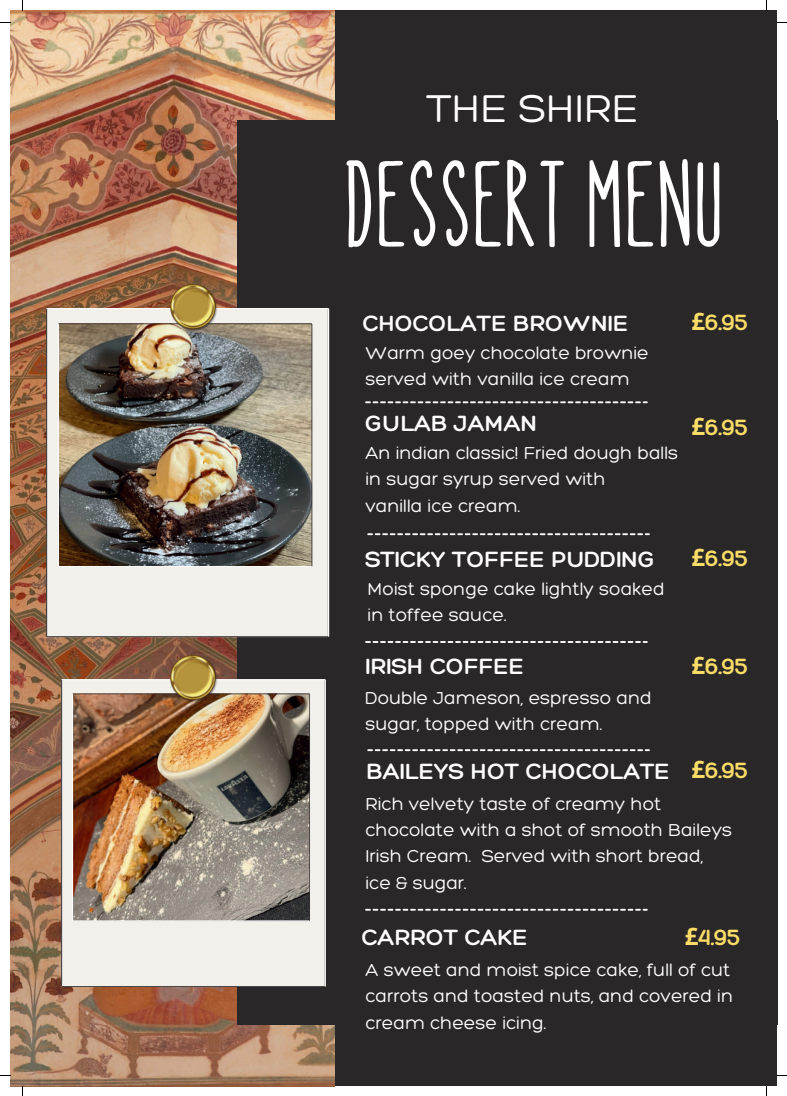
<style>
.page{position:relative;width:787px;height:1096px;background:#fff}
.page>*{position:absolute;margin:0;border:0;box-sizing:border-box;transform-origin:0 0}
.t1{font:129px "Handwrite";color:#fff}
.t2{font:300 42.12px "Hero";color:#fff}
.t3{font:300 24px "Hero";color:#fff}
.t4{font:300 24px "Hero";color:#fadc66}
.t5{font:300 18.75px/26.2px "Hero";color:#fff}
.s1{font-family:"Noto Sans";font-weight:700}
</style>
<div class="page">
<div style="left:10px;top:10px;width:767px;height:1076px;background:#292728"></div>
<img style="left:10px;top:10px;width:325px;height:1076px">
<div style="left:237px;top:120px;width:540px;height:904px;background:#292728"></div>
<img style="left:46px;top:308px;width:283px;height:329px">
<img style="left:61px;top:679px;width:265px;height:307px">
<img style="left:170px;top:655px;width:47px;height:47px">
<svg style="left:365px;top:401px;width:283px;height:2px"></svg>
<img style="left:170px;top:285px;width:47px;height:46px">
<svg style="left:367px;top:533px;width:283px;height:2px"></svg>
<svg style="left:365px;top:641px;width:283px;height:2px"></svg>
<svg style="left:367px;top:749px;width:283px;height:2px"></svg>
<svg style="left:365px;top:908px;width:283px;height:2px"></svg>
<h2 class="t2" style="left:427px;top:84px;width:213px">THE SHIRE</h2>
<h1 class="t1" style="left:342px;top:143px;width:382px">DESSERT MENU</h1>
<p class="t3" style="left:363px;top:310px;width:267px">CHOCOLATE BROWNIE</p>
<p class="t4" style="left:691px;top:310px;width:59px"><span class="s1">£</span>6.95</p>
<p class="t5" style="left:365px;top:340px;width:285px">Warm goey chocolate brownie served with vanilla ice cream</p>
<p class="t3" style="left:366px;top:410px;width:173px">GULAB JAMAN</p>
<p class="t4" style="left:691px;top:414px;width:59px"><span class="s1">£</span>6.95</p>
<p class="t5" style="left:365px;top:440px;width:314px">An indian classic! Fried dough balls in sugar syrup served with<br>vanilla ice cream.</p>
<p class="t3" style="left:365px;top:546px;width:291px">STICKY TOFFEE PUDDING</p>
<p class="t4" style="left:691px;top:545px;width:59px"><span class="s1">£</span>6.95</p>
<p class="t5" style="left:368px;top:576px;width:298px">Moist sponge cake lightly soaked in toffee sauce.</p>
<p class="t3" style="left:365px;top:654px;width:160px">IRISH COFFEE</p>
<p class="t5" style="left:365px;top:684px;width:288px">Double Jameson, espresso and sugar, topped with cream.</p>
<p class="t4" style="left:691px;top:654px;width:59px"><span class="s1">£</span>6.95</p>
<p class="t4" style="left:691px;top:757px;width:59px"><span class="s1">£</span>6.95</p>
<p class="t3" style="left:367px;top:759px;width:305px">BAILEYS HOT CHOCOLATE</p>
<p class="t5" style="left:365px;top:790px;width:368px">Rich velvety taste of creamy hot chocolate with a shot of smooth Baileys<br>Irish Cream. Served with short bread, ice &amp; sugar.</p>
<p class="t4" style="left:685px;top:924px;width:58px"><span class="s1">£</span>4.95</p>
<p class="t3" style="left:362px;top:924px;width:167px">CARROT CAKE</p>
<p class="t5" style="left:365px;top:956px;width:369px">A sweet and moist spice cake, full of cut carrots and toasted nuts, and covered in cream cheese icing.</p>
</div>
